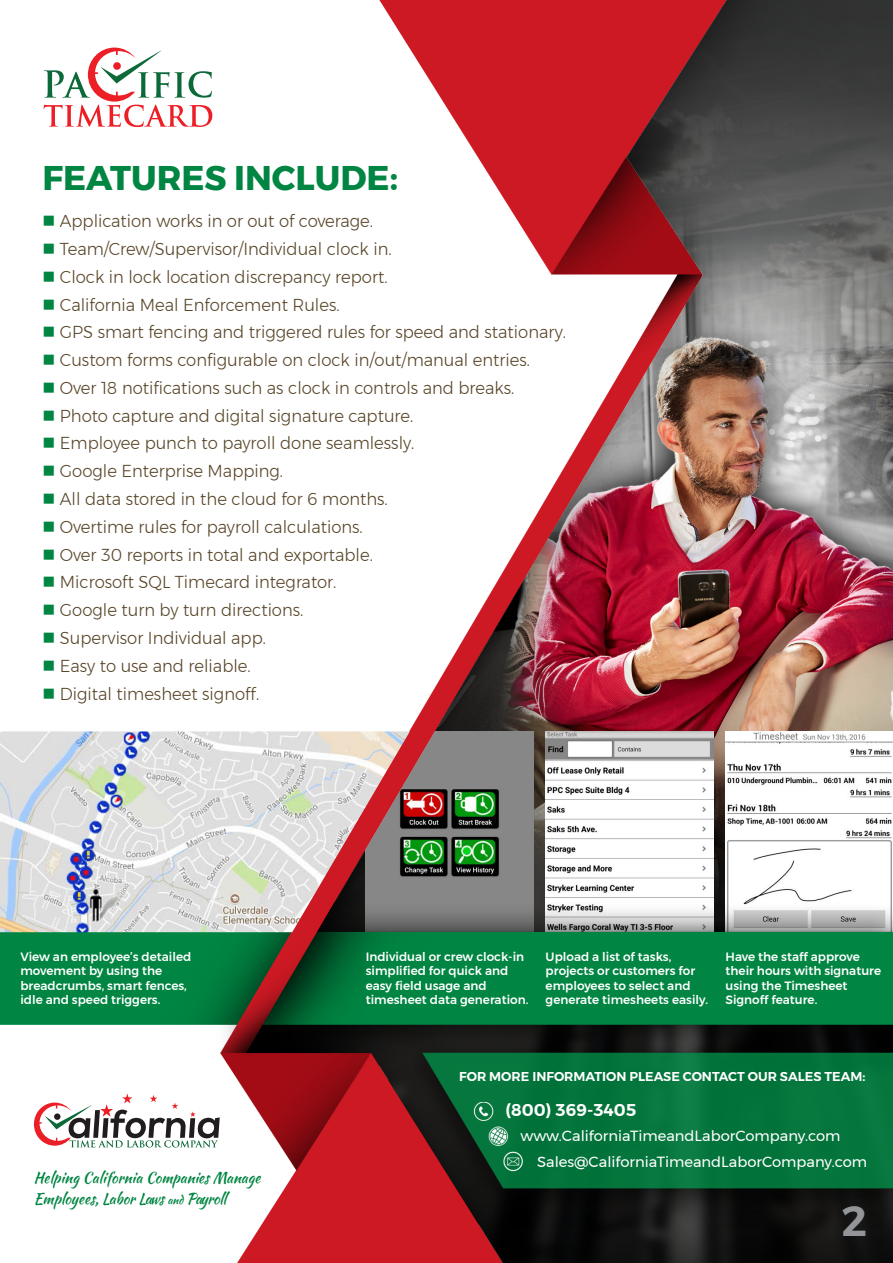
<style>
.page{position:relative;width:893px;height:1263px;background:#fff}
.page>*{position:absolute;margin:0;border:0;box-sizing:border-box;transform-origin:0 0}
.t1{font:600 42px "Montserrat";color:#939598}
.t2{font:700 34.2px "Montserrat";color:#008542}
.t3{font:300 17.25px "Montserrat";color:#584528;scale:.95 1}
.t4{font:600 16.95px "Montserrat";color:#fff}
.t5{font:15.45px/20.5px "Kaushan Script";color:#008542;scale:.95 1}
.t6{font:14.7px "Montserrat";color:#fff}
.t7{font:600 12.75px "Montserrat";color:#fff}
.t8{font:500 12px/14.4px "Montserrat";color:#fff}
.s1{color:#008542}
.s2{font-size:11.55px}
</style>
<div class="page">
<img style="left:0;top:0;width:893px;height:1263px">
<img style="left:496px;top:198px;width:397px;height:687px">
<img style="left:725px;top:731px;width:168px;height:201px">
<img style="left:410px;top:731px;width:124px;height:201px">
<img style="left:546px;top:731px;width:168px;height:201px">
<svg style="left:34px;top:1093px;width:186px;height:54px"></svg>
<div style="left:54px;top:1113px;width:7px;height:7px;background:#211d1e;border-radius:50%"></div>
<svg style="left:44px;top:48px;width:168px;height:79px"></svg>
<img style="left:0;top:731px;width:410px;height:201px">
<p class="t2" style="left:43px;top:151px;width:357px">FEATURES INCLUDE:</p>
<p class="t3" style="left:43px;top:208px;width:349px"><span class="s1">■</span> Application works in or out of coverage.</p>
<p class="t3" style="left:43px;top:236px;width:369px"><span class="s1">■</span> Team/Crew/Supervisor/Individual clock in.</p>
<p class="t3" style="left:43px;top:264px;width:365px"><span class="s1">■</span> Clock in lock location discrepancy report.</p>
<p class="t3" style="left:43px;top:291px;width:314px"><span class="s1">■</span> California Meal Enforcement Rules.</p>
<p class="t3" style="left:43px;top:319px;width:552px"><span class="s1">■</span> GPS smart fencing and triggered rules for speed and stationary.</p>
<p class="t3" style="left:43px;top:347px;width:515px"><span class="s1">■</span> Custom forms configurable on clock in/out/manual entries.</p>
<p class="t3" style="left:43px;top:375px;width:498px"><span class="s1">■</span> Over 18 notifications such as clock in controls and breaks.</p>
<p class="t3" style="left:43px;top:403px;width:392px"><span class="s1">■</span> Photo capture and digital signature capture.</p>
<p class="t3" style="left:43px;top:430px;width:393px"><span class="s1">■</span> Employee punch to payroll done seamlessly.</p>
<p class="t3" style="left:43px;top:458px;width:255px"><span class="s1">■</span> Google Enterprise Mapping.</p>
<p class="t3" style="left:43px;top:486px;width:365px"><span class="s1">■</span> All data stored in the cloud for 6 months.</p>
<p class="t3" style="left:43px;top:514px;width:339px"><span class="s1">■</span> Overtime rules for payroll calculations.</p>
<p class="t3" style="left:43px;top:541px;width:349px"><span class="s1">■</span> Over 30 reports in total and exportable.</p>
<p class="t3" style="left:43px;top:569px;width:311px"><span class="s1">■</span> Microsoft SQL Timecard integrator.</p>
<p class="t3" style="left:43px;top:597px;width:276px"><span class="s1">■</span> Google turn by turn directions.</p>
<p class="t3" style="left:43px;top:625px;width:237px"><span class="s1">■</span> Supervisor Individual app.</p>
<p class="t3" style="left:43px;top:653px;width:221px"><span class="s1">■</span> Easy to use and reliable.</p>
<p class="t3" style="left:43px;top:680px;width:230px"><span class="s1">■</span> Digital timesheet signoff.</p>
<p class="t8" style="left:20px;top:949px;width:172px">View an employee’s detailed movement by using the breadcrumbs, smart fences, idle and speed triggers.</p>
<p class="t8" style="left:366px;top:949px;width:164px">Individual or crew clock-in simplified for quick and easy field usage and timesheet data generation.</p>
<p class="t8" style="left:546px;top:949px;width:151px">Upload a list of tasks, projects or customers for employees to select and</p>
<p class="t8" style="left:546px;top:993px;width:164px">generate timesheets easily.</p>
<p class="t8" style="left:725px;top:949px;width:157px">Have the staff approve their hours with signature using the Timesheet</p>
<p class="t8" style="left:725px;top:993px;width:93px">Signoff feature.</p>
<p class="t5" style="left:34px;top:1167px;width:240px">Helping California Companies Manage<br>Employees, Labor Laws <span class="s2">and</span> Payroll</p>
<p class="t7" style="left:459px;top:1066px;width:408px">FOR MORE INFORMATION PLEASE CONTACT OUR SALES TEAM:</p>
<p class="t4" style="left:506px;top:1097px;width:132px">(800) 369-3405</p>
<p class="t6" style="left:521px;top:1125px;width:321px">www.CaliforniaTimeandLaborCompany.com</p>
<p class="t6" style="left:537px;top:1151px;width:332px">Sales@CaliforniaTimeandLaborCompany.com</p>
<p class="t1" style="left:842px;top:1188px;width:27px">2</p>
</div>
